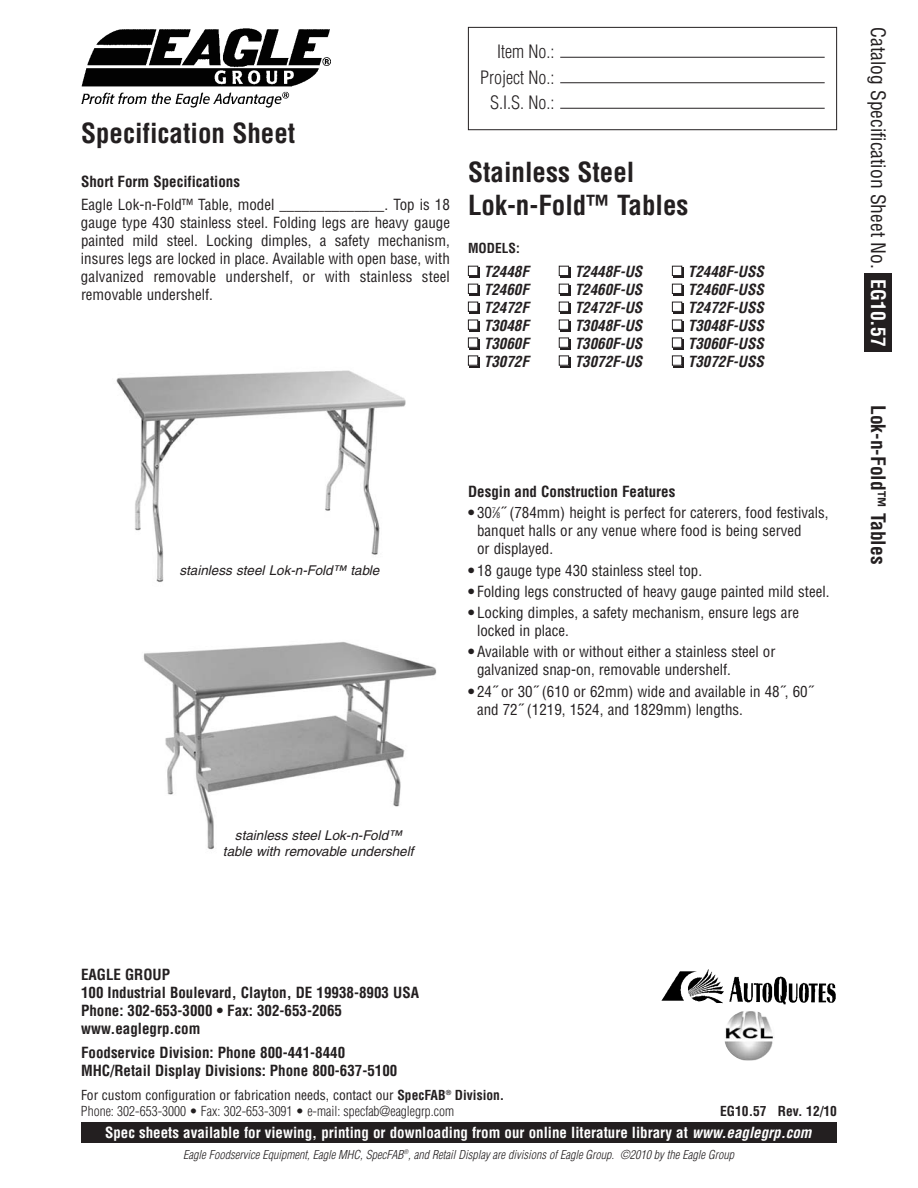
<style>
.page{position:relative;width:918px;height:1188px;background:#fff}
.page>*{position:absolute;margin:0;border:0;box-sizing:border-box;transform-origin:0 0}
.t1{font:700 condensed 27px/32.4px "Helvetica";color:#231f20}
.t2{font:condensed 19.5px "Helvetica";color:#231f20}
.t3{font:700 condensed 19.5px "Helvetica";color:#231f20}
.t4{font:300 condensed 18px/25.5px "Helvetica";color:#231f20;text-align:right}
.t5{font:condensed 15px/18px "Helvetica";color:#231f20}
.t6{font:700 condensed 15px/18px "Helvetica";color:#231f20}
.t7{font:italic 700 condensed 15px/18px "Helvetica";color:#231f20;text-align:justify}
.t8{font:700 condensed 15px "Helvetica";color:#fff}
.t9{font:300 condensed 13.5px/16.2px "Helvetica";color:#231f20}
.t10{font:italic 13.5px/16.2px "Helvetica";color:#231f20;text-align:center}
.t11{font:700 condensed 13.5px "Helvetica";color:#231f20}
.t12{font:italic 300 condensed 12px "Helvetica";color:#231f20}
.s1{font-weight:700}
.s2{font-size:7.5px}
.s3{font-weight:700;color:#fff}
.s4{font-weight:400}
.s5{font-style:italic}
</style>
<div class="page">
<div style="left:864px;top:274px;width:28px;height:78px;background:#231f20"></div>
<div style="left:468px;top:27px;width:369px;height:103px;border:1px solid #231f20"></div>
<hr style="left:560px;top:82px;width:265px;height:1px;background:#231f20">
<hr style="left:560px;top:57px;width:265px;height:1px;background:#231f20">
<hr style="left:560px;top:108px;width:265px;height:1px;background:#231f20">
<img style="left:81px;top:28px;width:250px;height:79px">
<div style="left:81px;top:1122px;width:756px;height:21px;background:#231f20"></div>
<img style="left:724px;top:1011px;width:50px;height:49px">
<img style="left:662px;top:969px;width:174px;height:35px">
<div style="left:470px;top:267px;width:10px;height:10px;background:#231f20"></div>
<div style="left:468px;top:266px;width:10px;height:10px;background:#fff"></div>
<div style="left:468px;top:266px;width:10px;height:10px;border:1px solid #231f20"></div>
<div style="left:470px;top:285px;width:10px;height:10px;background:#231f20"></div>
<div style="left:468px;top:284px;width:10px;height:9px;background:#fff"></div>
<div style="left:468px;top:284px;width:10px;height:10px;border:1px solid #231f20"></div>
<div style="left:470px;top:303px;width:10px;height:10px;background:#231f20"></div>
<div style="left:468px;top:302px;width:10px;height:9px;background:#fff"></div>
<div style="left:468px;top:302px;width:10px;height:10px;border:1px solid #231f20"></div>
<div style="left:470px;top:321px;width:10px;height:10px;background:#231f20"></div>
<div style="left:468px;top:320px;width:10px;height:9px;background:#fff"></div>
<div style="left:468px;top:320px;width:10px;height:10px;border:1px solid #231f20"></div>
<div style="left:470px;top:339px;width:10px;height:10px;background:#231f20"></div>
<div style="left:468px;top:338px;width:10px;height:9px;background:#fff"></div>
<div style="left:468px;top:338px;width:10px;height:10px;border:1px solid #231f20"></div>
<div style="left:470px;top:357px;width:10px;height:10px;background:#231f20"></div>
<div style="left:468px;top:356px;width:10px;height:9px;background:#fff"></div>
<div style="left:468px;top:356px;width:10px;height:10px;border:1px solid #231f20"></div>
<div style="left:560px;top:267px;width:10px;height:10px;background:#231f20"></div>
<div style="left:559px;top:266px;width:10px;height:10px;background:#fff"></div>
<div style="left:559px;top:266px;width:10px;height:10px;border:1px solid #231f20"></div>
<div style="left:560px;top:285px;width:10px;height:10px;background:#231f20"></div>
<div style="left:559px;top:284px;width:10px;height:9px;background:#fff"></div>
<div style="left:559px;top:284px;width:10px;height:10px;border:1px solid #231f20"></div>
<div style="left:560px;top:303px;width:10px;height:10px;background:#231f20"></div>
<div style="left:559px;top:302px;width:10px;height:9px;background:#fff"></div>
<div style="left:559px;top:302px;width:10px;height:10px;border:1px solid #231f20"></div>
<div style="left:560px;top:321px;width:10px;height:10px;background:#231f20"></div>
<div style="left:559px;top:320px;width:10px;height:9px;background:#fff"></div>
<div style="left:559px;top:320px;width:10px;height:10px;border:1px solid #231f20"></div>
<div style="left:560px;top:339px;width:10px;height:10px;background:#231f20"></div>
<div style="left:559px;top:338px;width:10px;height:9px;background:#fff"></div>
<div style="left:559px;top:338px;width:10px;height:10px;border:1px solid #231f20"></div>
<div style="left:560px;top:357px;width:10px;height:10px;background:#231f20"></div>
<div style="left:559px;top:356px;width:10px;height:9px;background:#fff"></div>
<div style="left:559px;top:356px;width:10px;height:10px;border:1px solid #231f20"></div>
<div style="left:674px;top:267px;width:10px;height:10px;background:#231f20"></div>
<div style="left:672px;top:266px;width:10px;height:10px;background:#fff"></div>
<div style="left:672px;top:266px;width:10px;height:10px;border:1px solid #231f20"></div>
<div style="left:674px;top:285px;width:10px;height:10px;background:#231f20"></div>
<div style="left:672px;top:284px;width:10px;height:9px;background:#fff"></div>
<div style="left:672px;top:284px;width:10px;height:10px;border:1px solid #231f20"></div>
<div style="left:674px;top:303px;width:10px;height:10px;background:#231f20"></div>
<div style="left:672px;top:302px;width:10px;height:9px;background:#fff"></div>
<div style="left:672px;top:302px;width:10px;height:10px;border:1px solid #231f20"></div>
<div style="left:674px;top:321px;width:10px;height:10px;background:#231f20"></div>
<div style="left:672px;top:320px;width:10px;height:9px;background:#fff"></div>
<div style="left:672px;top:320px;width:10px;height:10px;border:1px solid #231f20"></div>
<div style="left:674px;top:339px;width:10px;height:10px;background:#231f20"></div>
<div style="left:672px;top:338px;width:10px;height:9px;background:#fff"></div>
<div style="left:672px;top:338px;width:10px;height:10px;border:1px solid #231f20"></div>
<div style="left:674px;top:357px;width:10px;height:10px;background:#231f20"></div>
<div style="left:672px;top:356px;width:10px;height:9px;background:#fff"></div>
<div style="left:672px;top:356px;width:10px;height:10px;border:1px solid #231f20"></div>
<img style="left:116px;top:370px;width:290px;height:212px">
<img style="left:143px;top:642px;width:294px;height:208px">
<h1 class="t1" style="left:81px;top:117px;width:216px">Specification Sheet</h1>
<p class="t6" style="left:81px;top:172px;width:161px">Short Form Specifications</p>
<p class="t5" style="left:81px;top:195px;width:371px;text-align:justify">Eagle Lok-n-Fold™ Table, model ______________. Top is 18 gauge type 430 stainless steel. Folding legs are heavy gauge painted mild steel. Locking dimples, a safety mechanism, insures legs are locked in place. Available with open base, with galvanized removable undershelf, or with stainless steel removable undershelf.</p>
<p class="t4" style="left:480px;top:39px;width:76px">Item No.:<br>Project No.:<br>S.I.S. No.:</p>
<h1 class="t1" style="left:468px;top:156px;width:222px">Stainless Steel<br>Lok-n-Fold™ Tables</h1>
<p class="t11" style="left:468px;top:240px;width:53px">MODELS:</p>
<p class="t7" style="left:484px;top:262px;width:46px">T2448F T2460F T2472F T3048F T3060F T3072F</p>
<p class="t7" style="left:575px;top:262px;width:69px">T2448F-US T2460F-US T2472F-US T3048F-US T3060F-US T3072F-US</p>
<p class="t7" style="left:688px;top:262px;width:77px">T2448F-USS T2460F-USS T2472F-USS T3048F-USS T3060F-USS T3072F-USS</p>
<p class="t10" style="left:179px;top:562px;width:201px">stainless steel Lok-n-Fold™ table</p>
<p class="t6" style="left:468px;top:483px;width:209px">Desgin and Construction Features</p>
<p class="t5" style="left:477px;top:504px;width:353px;text-indent:-9px"><span class="s1">•</span> 30<sup>7</sup>⁄<span class="s2">8</span>˝ (784mm) height is perfect for caterers, food festivals, banquet halls or any venue where food is being served<br>or displayed.</p>
<p class="t5" style="left:468px;top:561px;width:236px"><span class="s1">•</span> 18 gauge type 430 stainless steel top.</p>
<p class="t5" style="left:468px;top:582px;width:363px"><span class="s1">•</span> Folding legs constructed of heavy gauge painted mild steel.</p>
<p class="t5" style="left:477px;top:603px;width:324px;text-indent:-9px"><span class="s1">•</span> Locking dimples, a safety mechanism, ensure legs are locked in place.</p>
<p class="t5" style="left:477px;top:643px;width:300px;text-indent:-9px"><span class="s1">•</span> Available with or without either a stainless steel or galvanized snap-on, removable undershelf.</p>
<p class="t5" style="left:477px;top:682px;width:337px;text-indent:-9px"><span class="s1">•</span> 24˝ or 30˝ (610 or 62mm) wide and available in 48˝, 60˝ and 72˝ (1219, 1524, and 1829mm) lengths.</p>
<h2 class="t2" style="left:890px;top:27px;width:321px;rotate:90deg">Catalog Specification Sheet No. <span class="s3">EG10.57</span></h2>
<h2 class="t3" style="left:890px;top:405px;width:161px;rotate:90deg">Lok-n-Fold™ Tables</h2>
<p class="t10" style="left:223px;top:827px;width:192px">stainless steel Lok-n-Fold™ table with removable undershelf</p>
<p class="t6" style="left:81px;top:965px;width:340px">EAGLE GROUP<br>100 Industrial Boulevard, Clayton, DE 19938-8903 USA<br>Phone: 302-653-3000 • Fax: 302-653-2065 www.eaglegrp.com</p>
<p class="t6" style="left:81px;top:1044px;width:318px">Foodservice Division: Phone 800-441-8440<br>MHC/Retail Display Divisions: Phone 800-637-5100</p>
<p class="t9" style="left:81px;top:1087px;width:425px"><span class="s4">For custom configuration or fabrication needs, contact our</span> <span class="s1">SpecFAB</span><sup>®</sup> <span class="s1">Division.<br></span>Phone: 302-653-3000 • Fax: 302-653-3091 • e-mail: specfab@eaglegrp.com</p>
<p class="t11" style="left:720px;top:1103px;width:118px">EG10.57 Rev. 12/10</p>
<p class="t8" style="left:105px;top:1123px;width:708px">Spec sheets available for viewing, printing or downloading from our online literature library at <span class="s5">www.eaglegrp.com</span></p>
<p class="t12" style="left:183px;top:1147px;width:552px">Eagle Foodservice Equipment, Eagle MHC, SpecFAB<sup>®</sup>, and Retail Display are divisions of Eagle Group. ©2010 by the Eagle Group</p>
</div>
